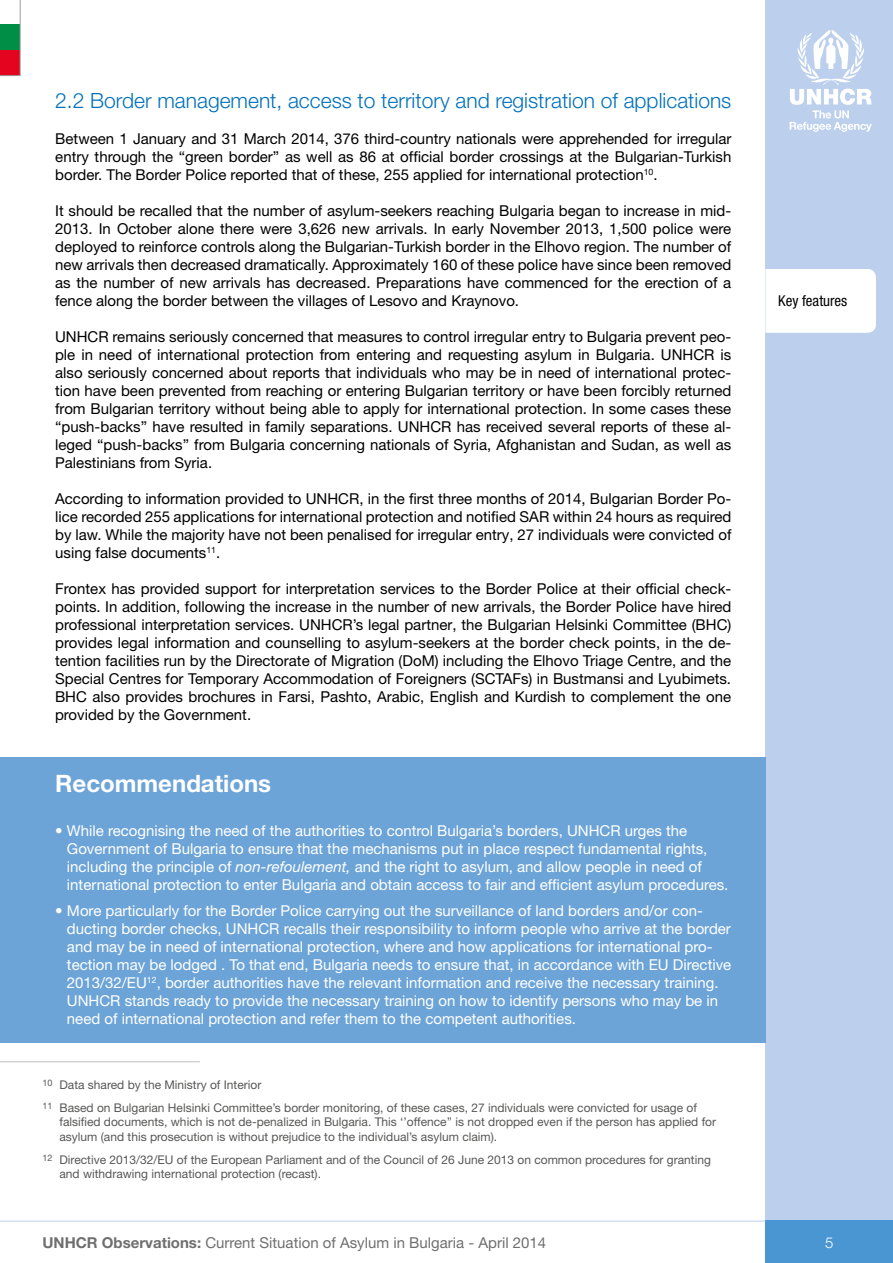
<style>
.page{position:relative;width:893px;height:1263px;background:#fff}
.page>*{position:absolute;margin:0;border:0;box-sizing:border-box;transform-origin:0 0}
.t1{font:700 24px "Helvetica Neue CE";color:#fff}
.t2{font:300 21px "Helvetica Neue CE";color:#0071bb}
.t3{font:15px/18px "Helvetica Neue CE";color:#000;text-align:justify}
.t4{font:15px/18px "Helvetica Neue CE";color:#fff}
.t5{font:15px "Helvetica Neue CE";color:#706f6f}
.t6{font:condensed 15px "Helvetica Neue CE";color:#000}
.t7{font:300 15px "Helvetica Neue CE";color:#fff}
.t8{font:12px/14.4px "Helvetica Neue CE";color:#575756}
.s1{font-style:italic}
.s2{font-weight:700}
</style>
<div class="page">
<div style="left:765px;top:0;width:128px;height:1263px;background:#bcd0ed"></div>
<svg style="left:790px;top:30px;width:82px;height:102px"></svg>
<div style="left:0;top:757px;width:765px;height:286px;background:#6da4d8"></div>
<hr style="left:0;top:1061px;width:200px;height:1px;background:#c6c6c6">
<div style="left:765px;top:269px;width:111px;height:64px;background:#fff"></div>
<div style="left:765px;top:1220px;width:128px;height:43px;background:#4a96d2"></div>
<hr style="left:0;top:1221px;width:765px;height:1px;background:#bcd0ed">
<svg style="left:0;top:0;width:21px;height:76px"></svg>
<h2 class="t2" style="left:55px;top:88px;width:678px">2.2 Border management, access to territory and registration of applications</h2>
<p class="t3" style="left:55px;top:130px;width:678px">Between 1 January and 31 March 2014, 376 third-country nationals were apprehended for irregular entry through the “green border” as well as 86 at official border crossings at the Bulgarian-Turkish border. The Border Police reported that of these, 255 applied for international protection<sup>10</sup>.</p>
<p class="t3" style="left:55px;top:202px;width:678px">It should be recalled that the number of asylum-seekers reaching Bulgaria began to increase in mid-2013. In October alone there were 3,626 new arrivals. In early November 2013, 1,500 police were deployed to reinforce controls along the Bulgarian-Turkish border in the Elhovo region. The number of new arrivals then decreased dramatically. Approximately 160 of these police have since been removed as the number of new arrivals has decreased. Preparations have commenced for the erection of a fence along the border between the villages of Lesovo and Kraynovo.</p>
<p class="t3" style="left:55px;top:328px;width:678px">UNHCR remains seriously concerned that measures to control irregular entry to Bulgaria prevent peo&shy;ple in need of international protection from entering and requesting asylum in Bulgaria. UNHCR is also seriously concerned about reports that individuals who may be in need of international protec&shy;tion have been prevented from reaching or entering Bulgarian territory or have been forcibly returned from Bulgarian territory without being able to apply for international protection. In some cases these “push-backs” have resulted in family separations. UNHCR has received several reports of these al&shy;leged “push-backs” from Bulgaria concerning nationals of Syria, Afghanistan and Sudan, as well as Palestinians from Syria.</p>
<p class="t3" style="left:55px;top:490px;width:678px">According to information provided to UNHCR, in the first three months of 2014, Bulgarian Border Po&shy;lice recorded 255 applications for international protection and notified SAR within 24 hours as required by law. While the majority have not been penalised for irregular entry, 27 individuals were convicted of using false documents<sup>11</sup>.</p>
<p class="t3" style="left:55px;top:580px;width:678px">Frontex has provided support for interpretation services to the Border Police at their official check&shy;points. In addition, following the increase in the number of new arrivals, the Border Police have hired professional interpretation services. UNHCR’s legal partner, the Bulgarian Helsinki Committee (BHC) provides legal information and counselling to asylum-seekers at the border check points, in the de&shy;tention facilities run by the Directorate of Migration (DoM) including the Elhovo Triage Centre, and the Special Centres for Temporary Accommodation of Foreigners (SCTAFs) in Bustmansi and Lyubimets.<br>BHC also provides brochures in Farsi, Pashto, Arabic, English and Kurdish to complement the one provided by the Government.</p>
<h1 class="t1" style="left:55px;top:769px;width:217px">Recommendations</h1>
<p class="t4" style="left:67px;top:821px;width:663px;text-indent:-12px">• While recognising the need of the authorities to control Bulgaria’s borders, UNHCR urges the Government of Bulgaria to ensure that the mechanisms put in place respect fundamental rights, including the principle of <span class="s1">non-refoulement,</span> and the right to asylum, and allow people in need of international protection to enter Bulgaria and obtain access to fair and efficient asylum procedures.</p>
<p class="t4" style="left:67px;top:902px;width:666px;text-indent:-12px">• More particularly for the Border Police carrying out the surveillance of land borders and/or con&shy;ducting border checks, UNHCR recalls their responsibility to inform people who arrive at the border and may be in need of international protection, where and how applications for international pro&shy;tection may be lodged . To that end, Bulgaria needs to ensure that, in accordance with EU Directive 2013/32/EU<sup>12</sup>, border authorities have the relevant information and receive the necessary training.<br>UNHCR stands ready to provide the necessary training on how to identify persons who may be in need of international protection and refer them to the competent authorities.</p>
<p class="t8" style="left:43px;top:1073px;width:656px;line-height:23px"><sup>10</sup> Data shared by the Ministry of Interior<br><sup>11</sup> Based on Bulgarian Helsinki Committee’s border monitoring, of these cases, 27 individuals were convicted for usage of</p>
<p class="t8" style="left:60px;top:1115px;width:658px">falsified documents, which is not de-penalized in Bulgaria. This ‘’offence’’ is not dropped even if the person has applied for asylum (and this prosecution is without prejudice to the individual’s asylum claim).</p>
<p class="t8" style="left:60px;top:1152px;width:653px;text-indent:-17px"><sup>12</sup> Directive 2013/32/EU of the European Parliament and of the Council of 26 June 2013 on common procedures for granting and withdrawing international protection (recast).</p>
<p class="t6" style="left:778px;top:293px;width:71px">Key features</p>
<p class="t5" style="left:43px;top:1233px;width:505px"><span class="s2">UNHCR Observations:</span> Current Situation of Asylum in Bulgaria - April 2014</p>
<p class="t7" style="left:825px;top:1233px;width:10px">5</p>
</div>
